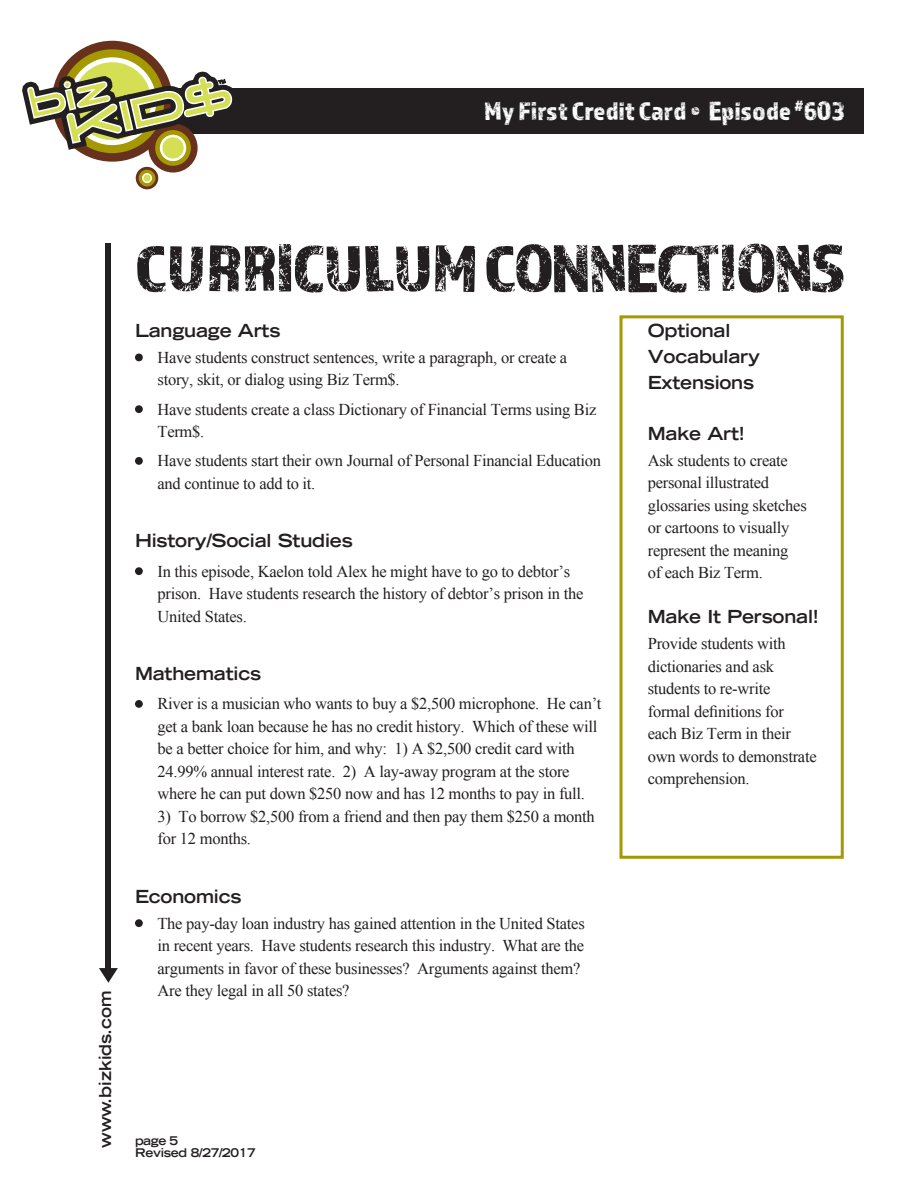
<style>
.page{position:relative;width:918px;height:1188px;background:#fff}
.page>*{position:absolute;margin:0;border:0;box-sizing:border-box;transform-origin:0 0}
.t1{font:69px "Almaq Rough";letter-spacing:-.025em;color:#231f20}
.t2{font:27px "Almaq Rough";color:#fff}
.SUBHEAD{font:700 expanded 18px "Trade Gothic LT Std";letter-spacing:-.01em;color:#231f20}
.bullets_under_number{font:700 expanded 18px "Trade Gothic LT Std";letter-spacing:-.01em;color:#231f20}
.bullets_under_number-2{font:16.5px/22.5px "Times New Roman";letter-spacing:-.015em;color:#231f20}
.t3{font:700 expanded 16.5px "Trade Gothic LT Std";color:#231f20}
.t4{font:700 expanded 12px/12px "Trade Gothic LT Std";letter-spacing:-.025em;color:#231f20}
</style>
<div class="page">
<div style="left:99px;top:88px;width:765px;height:45px;background:#231f20"></div>
<div style="left:106px;top:243px;width:5px;height:730px;background:#231f20"></div>
<svg style="left:99px;top:968px;width:19px;height:15px"></svg>
<svg style="left:22px;top:40px;width:215px;height:150px"></svg>
<div style="left:135px;top:354px;width:8px;height:7px;background:#231f20;border-radius:50%"></div>
<div style="left:135px;top:405px;width:8px;height:8px;background:#231f20;border-radius:50%"></div>
<div style="left:135px;top:457px;width:8px;height:8px;background:#231f20;border-radius:50%"></div>
<div style="left:135px;top:567px;width:8px;height:8px;background:#231f20;border-radius:50%"></div>
<div style="left:135px;top:700px;width:8px;height:8px;background:#231f20;border-radius:50%"></div>
<div style="left:135px;top:919px;width:8px;height:8px;background:#231f20;border-radius:50%"></div>
<div style="left:620px;top:315px;width:224px;height:544px;border:3px solid #a49901"></div>
<h2 class="t2" style="left:484px;top:95px;width:362px">My First Credit Card • Episode <sup>#</sup>603</h2>
<p class="t3" style="left:95px;top:1148px;width:159px;rotate:-90deg">www.bizkids.com</p>
<p class="t1" style="left:135px;top:227px;width:712px">CURRICULUM CONNECTIONS</p>
<p class="SUBHEAD" style="left:135px;top:319px;width:147px">Language Arts</p>
<p class="bullets_under_number-2" style="left:158px;top:346px;width:411px">Have students construct sentences, write a paragraph, or create a story, skit, or dialog using Biz Term$.</p>
<p class="bullets_under_number-2" style="left:157px;top:398px;width:440px">Have students create a class Dictionary of Financial Terms using Biz<br>Term$.</p>
<p class="bullets_under_number-2" style="left:157px;top:449px;width:445px">Have students start their own Journal of Personal Financial Education and continue to add to it.</p>
<p class="SUBHEAD" style="left:648px;top:319px;width:84px">Optional</p>
<p class="SUBHEAD" style="left:648px;top:345px;width:114px">Vocabulary</p>
<p class="SUBHEAD" style="left:648px;top:370px;width:108px">Extensions</p>
<p class="SUBHEAD" style="left:648px;top:422px;width:99px">Make Art!</p>
<p class="bullets_under_number-2" style="left:648px;top:449px;width:161px">Ask students to create personal illustrated glossaries using sketches or cartoons to visually represent the meaning<br>of each Biz Term.</p>
<p class="SUBHEAD" style="left:648px;top:605px;width:173px">Make It Personal!</p>
<p class="bullets_under_number-2" style="left:648px;top:632px;width:170px">Provide students with dictionaries and ask students to re-write formal definitions for each Biz Term in their own words to demonstrate comprehension.</p>
<p class="bullets_under_number" style="left:135px;top:529px;width:219px">History/Social Studies</p>
<p class="bullets_under_number-2" style="left:157px;top:560px;width:427px">In this episode, Kaelon told Alex he might have to go to debtor’s prison. Have students research the history of debtor’s prison in the<br>United States.</p>
<p class="bullets_under_number" style="left:135px;top:662px;width:128px">Mathematics</p>
<p class="bullets_under_number-2" style="left:157px;top:692px;width:446px">River is a musician who wants to buy a $2,500 microphone. He can’t get a bank loan because he has no credit history. Which of these will be a better choice for him, and why: 1) A $2,500 credit card with 24.99% annual interest rate. 2) A lay-away program at the store where he can put down $250 now and has 12 months to pay in full.</p>
<p class="bullets_under_number-2" style="left:158px;top:805px;width:439px">3) To borrow $2,500 from a friend and then pay them $250 a month for 12 months.</p>
<p class="SUBHEAD" style="left:135px;top:885px;width:108px">Economics</p>
<p class="bullets_under_number-2" style="left:157px;top:912px;width:429px">The pay-day loan industry has gained attention in the United States in recent years. Have students research this industry. What are the arguments in favor of these businesses? Arguments against them?<br>Are they legal in all 50 states?</p>
<p class="t4" style="left:135px;top:1135px;width:122px">page 5<br>Revised 8/27/2017</p>
</div>
